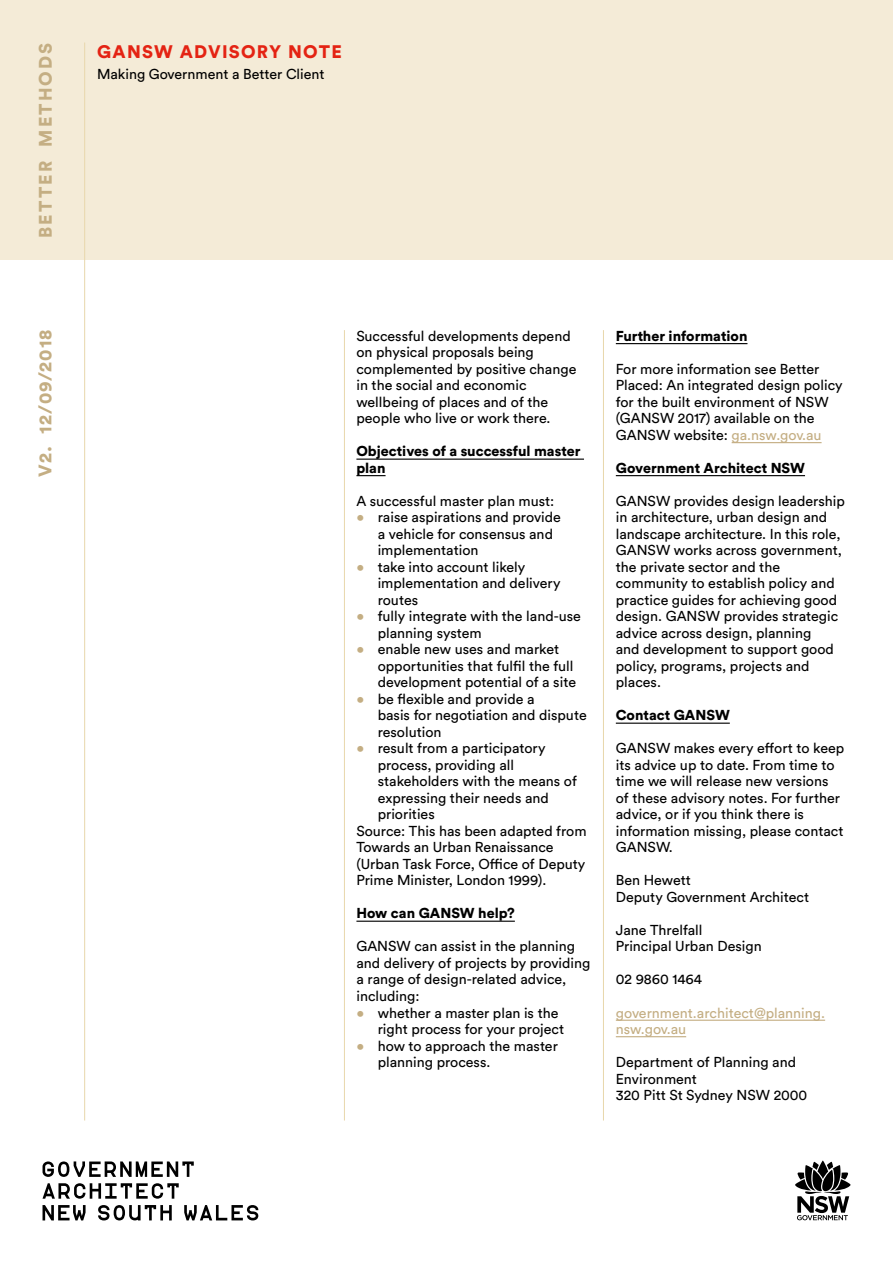
<style>
.page{position:relative;width:893px;height:1263px;background:#fff}
.page>*{position:absolute;margin:0;border:0;box-sizing:border-box;transform-origin:0 0}
.t1{font:900 18px "Circular Std";letter-spacing:.07em;color:#e42313}
.t2{font:900 18px "Circular Std";letter-spacing:.065em;color:#c4ae83}
.t3{font:900 18px "Circular Std";letter-spacing:.11em;color:#c4ae83}
.t4{font:14.25px/16.5px "Circular Std";color:#000}
.t5{font:900 14.25px/16.5px "Circular Std";color:#000}
.t6{font:14.25px/16.5px "Circular Std";color:#c4ae83}
.s1{color:#c4ae83}
</style>
<div class="page">
<svg style="left:795px;top:1160px;width:55px;height:60px"></svg>
<svg style="left:42px;top:1161px;width:152px;height:16px"></svg>
<svg style="left:43px;top:1183px;width:136px;height:16px"></svg>
<svg style="left:43px;top:1205px;width:43px;height:15px"></svg>
<svg style="left:184px;top:1205px;width:74px;height:15px"></svg>
<svg style="left:98px;top:1205px;width:74px;height:15px"></svg>
<div style="left:0;top:0;width:893px;height:259px;background:#f4ebd7"></div>
<hr style="left:603px;top:330px;width:1px;height:790px;background:#e8d7ac">
<hr style="left:344px;top:330px;width:1px;height:790px;background:#e8d7ac">
<hr style="left:84px;top:43px;width:1px;height:1077px;background:#e8d7ac">
<hr style="left:356px;top:459px;width:228px;height:1px;background:#000">
<hr style="left:356px;top:475px;width:30px;height:1px;background:#000">
<hr style="left:356px;top:921px;width:159px;height:1px;background:#000">
<hr style="left:616px;top:343px;width:131px;height:1px;background:#000">
<hr style="left:732px;top:442px;width:90px;height:1px;background:#c4ae83">
<hr style="left:616px;top:475px;width:189px;height:1px;background:#000">
<hr style="left:616px;top:723px;width:114px;height:1px;background:#000">
<hr style="left:616px;top:1020px;width:209px;height:1px;background:#c4ae83">
<hr style="left:616px;top:1036px;width:70px;height:1px;background:#c4ae83">
<p class="t3" style="left:33px;top:238px;width:196px;rotate:-90deg">BETTER METHODS</p>
<p class="t2" style="left:33px;top:477px;width:149px;rotate:-90deg">V2. 12/09/2018</p>
<p class="t1" style="left:97px;top:39px;width:246px">GANSW ADVISORY NOTE</p>
<p class="t4" style="left:97px;top:65px;width:229px">Making Government a Better Client</p>
<p class="t4" style="left:356px;top:327px;width:221px">Successful developments depend on physical proposals being complemented by positive change in the social and economic wellbeing of places and of the people who live or work there.</p>
<p class="t5" style="left:356px;top:443px;width:226px">Objectives of a successful master plan</p>
<p class="t4" style="left:356px;top:492px;width:199px">A successful master plan must:</p>
<p class="t4" style="left:378px;top:509px;width:185px;text-indent:-21px"><span class="s1">•</span> raise aspirations and provide a vehicle for consensus and implementation</p>
<p class="t4" style="left:378px;top:558px;width:184px;text-indent:-21px"><span class="s1">•</span> take into account likely implementation and delivery routes</p>
<p class="t4" style="left:378px;top:608px;width:205px;text-indent:-21px"><span class="s1">•</span> fully integrate with the land-use planning system</p>
<p class="t4" style="left:378px;top:641px;width:200px;text-indent:-21px"><span class="s1">•</span> enable new uses and market opportunities that fulfil the full development potential of a site</p>
<p class="t4" style="left:378px;top:690px;width:211px;text-indent:-21px"><span class="s1">•</span> be flexible and provide a<br>basis for negotiation and dispute resolution</p>
<p class="t4" style="left:356px;top:740px;width:191px"><span class="s1">•</span> result from a participatory</p>
<p class="t4" style="left:378px;top:756px;width:138px">process, providing all</p>
<p class="t4" style="left:378px;top:773px;width:201px">stakeholders with the means of</p>
<p class="t4" style="left:378px;top:789px;width:173px">expressing their needs and</p>
<p class="t4" style="left:378px;top:806px;width:59px">priorities</p>
<p class="t4" style="left:356px;top:822px;width:232px">Source: This has been adapted from</p>
<p class="t4" style="left:356px;top:839px;width:199px">Towards an Urban Renaissance</p>
<p class="t4" style="left:356px;top:855px;width:230px">(Urban Task Force, Office of Deputy</p>
<p class="t4" style="left:356px;top:872px;width:192px">Prime Minister, London 1999).</p>
<p class="t5" style="left:356px;top:905px;width:160px">How can GANSW help?</p>
<p class="t4" style="left:356px;top:938px;width:235px">GANSW can assist in the planning and delivery of projects by providing a range of design-related advice, including:</p>
<p class="t4" style="left:378px;top:1004px;width:188px;text-indent:-21px"><span class="s1">•</span> whether a master plan is the right process for your project</p>
<p class="t4" style="left:378px;top:1037px;width:182px;text-indent:-21px"><span class="s1">•</span> how to approach the master planning process.</p>
<p class="t5" style="left:616px;top:327px;width:133px">Further information</p>
<p class="t4" style="left:616px;top:360px;width:228px">For more information see Better<br>Placed: An integrated design policy for the built environment of NSW (GANSW 2017) available on the<br>GANSW website: <span class="s1">ga.nsw.gov.au</span></p>
<p class="t5" style="left:616px;top:459px;width:191px">Government Architect NSW</p>
<p class="t4" style="left:616px;top:492px;width:231px">GANSW provides design leadership in architecture, urban design and landscape architecture. In this role,<br>GANSW works across government, the private sector and the community to establish policy and practice guides for achieving good design. GANSW provides strategic advice across design, planning<br>and development to support good policy, programs, projects and places.</p>
<p class="t5" style="left:616px;top:707px;width:115px">Contact GANSW</p>
<p class="t4" style="left:616px;top:740px;width:230px">GANSW makes every effort to keep its advice up to date. From time to time we will release new versions of these advisory notes. For further advice, or if you think there is information missing, please contact<br>GANSW.</p>
<p class="t4" style="left:616px;top:872px;width:195px">Ben Hewett<br>Deputy Government Architect</p>
<p class="t4" style="left:616px;top:921px;width:147px">Jane Threlfall<br>Principal Urban Design</p>
<p class="t4" style="left:616px;top:971px;width:88px">02 9860 1464</p>
<p class="t6" style="left:616px;top:1004px;width:211px">government.architect@planning. nsw.gov.au</p>
<p class="t4" style="left:616px;top:1053px;width:193px">Department of Planning and<br>Environment<br>320 Pitt St Sydney NSW 2000</p>
</div>
